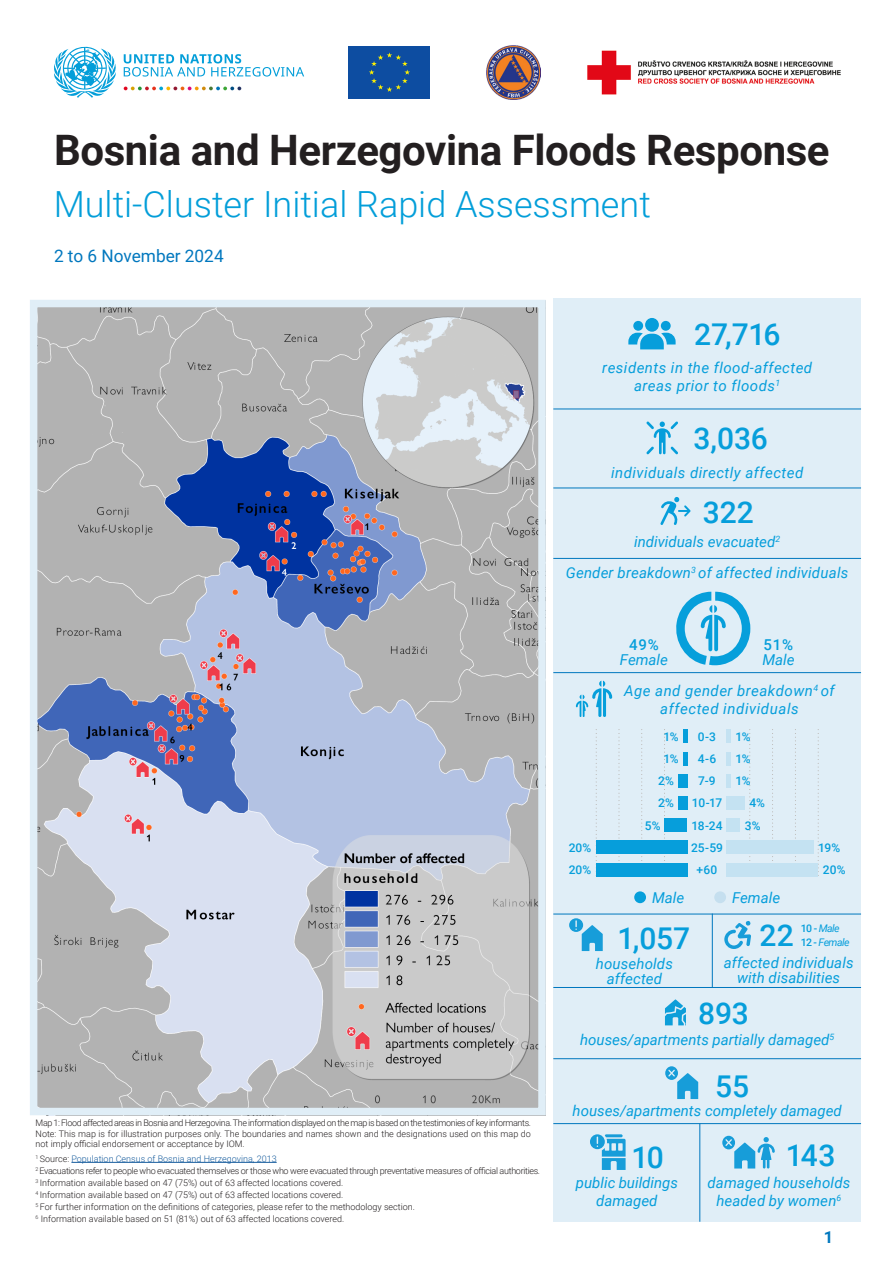
<style>
.page{position:relative;width:893px;height:1263px;background:#fff}
.page>*{position:absolute;margin:0;border:0;box-sizing:border-box;transform-origin:0 0}
.Cover_Heading_1_Black{font:700 42px "Roboto";letter-spacing:-.01em;color:#231f20}
.Cover_Heading_2_Black{font:300 36px "Roboto";color:#039ed9}
.t1{font:500 30px "Roboto";letter-spacing:-.01em;color:#069edb}
.Date{font:17.25px "Roboto";color:#0077be}
.t2{font:700 16.5px "Roboto";color:#0077be}
.t3{font:italic 15px/18px "Roboto";letter-spacing:.01em;color:#069edb;text-align:center}
.t4{font:italic 15px/18px "Roboto";letter-spacing:.03em;color:#069edb;text-align:center}
.t5{font:500 15px "Roboto";color:#069fdb}
.t6{font:500 15px "Roboto";color:#069edb}
.t7{font:500 12px "Roboto";letter-spacing:.01em;color:#069fdb}
.t8{font:italic 10.5px "Roboto";letter-spacing:-.05em;color:#069edb}
.t9{font:300 9px/10.5px "Roboto";color:#231f20}
.t10{font:300 9px "Roboto";letter-spacing:-.035em;color:#231f20}
.t11{font:300 9px "Roboto";letter-spacing:-.04em;color:#231f20}
.t12{font:300 9px "Roboto";color:#175d9e}
.s1{font-weight:500;font-style:normal}
.s2{color:#231f20}
</style>
<div class="page">
<img style="left:587px;top:50px;width:254px;height:45px">
<svg style="left:54px;top:46px;width:62px;height:52px"></svg>
<svg style="left:124px;top:54px;width:180px;height:23px"></svg>
<svg style="left:124px;top:87px;width:117px;height:3px"></svg>
<img style="left:486px;top:45px;width:54px;height:54px">
<div style="left:349px;top:46px;width:81px;height:52px;background:#0d4da1"></div>
<svg style="left:369px;top:52px;width:41px;height:40px"></svg>
<img style="left:39px;top:309px;width:498px;height:797px">
<div style="left:30px;top:300px;width:516px;height:815px;border:8px solid #e0eef7"></div>
<hr style="left:71px;top:1162px;width:206px;height:1px;background:#175d9e">
<div style="left:553px;top:298px;width:308px;height:924px;background:#e0eef7"></div>
<svg style="left:646px;top:421px;width:32px;height:33px"></svg>
<svg style="left:660px;top:497px;width:31px;height:28px"></svg>
<svg style="left:628px;top:333px;width:48px;height:16px"></svg>
<div style="left:645px;top:318px;width:14px;height:14px;background:#069edb;border-radius:50%"></div>
<div style="left:633px;top:321px;width:10px;height:10px;background:#069edb;border-radius:50%"></div>
<div style="left:661px;top:321px;width:10px;height:10px;background:#069edb;border-radius:50%"></div>
<svg style="left:569px;top:918px;width:34px;height:33px"></svg>
<svg style="left:665px;top:1066px;width:33px;height:33px"></svg>
<svg style="left:665px;top:999px;width:21px;height:26px"></svg>
<svg style="left:576px;top:681px;width:36px;height:36px"></svg>
<svg style="left:676px;top:592px;width:74px;height:73px"></svg>
<div style="left:634px;top:891px;width:12px;height:12px;background:#069fdb;border-radius:50%"></div>
<div style="left:714px;top:891px;width:12px;height:12px;background:#c5dfef;border-radius:50%"></div>
<svg style="left:596px;top:733px;width:1px;height:128px"></svg>
<svg style="left:619px;top:733px;width:1px;height:128px"></svg>
<svg style="left:641px;top:733px;width:1px;height:128px"></svg>
<svg style="left:664px;top:733px;width:1px;height:128px"></svg>
<svg style="left:750px;top:733px;width:1px;height:128px"></svg>
<svg style="left:772px;top:733px;width:1px;height:128px"></svg>
<svg style="left:795px;top:733px;width:1px;height:128px"></svg>
<svg style="left:818px;top:733px;width:1px;height:143px"></svg>
<div style="left:596px;top:863px;width:91px;height:13px;background:#069edb"></div>
<div style="left:596px;top:841px;width:91px;height:13px;background:#069edb"></div>
<div style="left:665px;top:818px;width:22px;height:14px;background:#069edb"></div>
<div style="left:678px;top:796px;width:9px;height:13px;background:#069edb"></div>
<div style="left:678px;top:774px;width:9px;height:13px;background:#069edb"></div>
<hr style="left:683px;top:752px;width:4px;height:13px;background:#069edb">
<hr style="left:683px;top:730px;width:4px;height:13px;background:#069edb">
<div style="left:727px;top:863px;width:91px;height:13px;background:#c4e2f2"></div>
<div style="left:727px;top:841px;width:87px;height:13px;background:#c4e2f2"></div>
<div style="left:727px;top:818px;width:13px;height:14px;background:#c4e2f2"></div>
<div style="left:727px;top:796px;width:18px;height:13px;background:#c4e2f2"></div>
<hr style="left:727px;top:774px;width:4px;height:13px;background:#c4e2f2">
<hr style="left:727px;top:752px;width:4px;height:13px;background:#c4e2f2">
<hr style="left:727px;top:730px;width:4px;height:13px;background:#c4e2f2">
<hr style="left:553px;top:987px;width:308px;height:1px;background:#0077be">
<hr style="left:553px;top:913px;width:308px;height:1px;background:#0077be">
<hr style="left:553px;top:672px;width:308px;height:1px;background:#0077be">
<hr style="left:553px;top:558px;width:308px;height:1px;background:#0077be">
<hr style="left:553px;top:487px;width:308px;height:1px;background:#0077be">
<hr style="left:553px;top:408px;width:308px;height:1px;background:#0077be">
<hr style="left:553px;top:1058px;width:308px;height:1px;background:#0077be">
<hr style="left:553px;top:1123px;width:308px;height:1px;background:#0077be">
<hr style="left:699px;top:1123px;width:1px;height:99px;background:#0077be">
<hr style="left:712px;top:913px;width:1px;height:74px;background:#0077be">
<svg style="left:590px;top:1134px;width:36px;height:36px"></svg>
<svg style="left:722px;top:1136px;width:53px;height:32px"></svg>
<svg style="left:724px;top:921px;width:27px;height:28px"></svg>
<p class="Cover_Heading_1_Black" style="left:54px;top:120px;width:777px">Bosnia and Herzegovina Floods Response</p>
<p class="Cover_Heading_2_Black" style="left:54px;top:179px;width:599px">Multi-Cluster Initial Rapid Assessment</p>
<p class="Date" style="left:54px;top:244px;width:171px">2 to 6 November 2024</p>
<p class="t1" style="left:694px;top:313px;width:88px">27,716</p>
<p class="t4" style="left:602px;top:358px;width:211px">residents in the flood-affected areas prior to floods<sup>1</sup></p>
<p class="t1" style="left:693px;top:418px;width:76px">3,036</p>
<p class="t4" style="left:611px;top:463px;width:194px">individuals directly affected</p>
<p class="t1" style="left:703px;top:491px;width:52px">322</p>
<p class="t3" style="left:634px;top:532px;width:147px">individuals evacuated<sup>2</sup></p>
<p class="t3" style="left:566px;top:563px;width:284px">Gender breakdown<sup>3</sup> of affected individuals</p>
<p class="t5" style="left:629px;top:634px;width:31px">49%</p>
<p class="t6" style="left:763px;top:634px;width:31px">51%</p>
<p class="t3" style="left:620px;top:650px;width:50px">Female</p>
<p class="t3" style="left:762px;top:650px;width:34px">Male</p>
<p class="t4" style="left:624px;top:681px;width:212px">Age and gender breakdown<sup>4</sup> of affected individuals</p>
<p class="t7" style="left:569px;top:839px;width:24px">20%</p>
<p class="t7" style="left:569px;top:861px;width:24px">20%</p>
<p class="t7" style="left:663px;top:728px;width:17px">1%</p>
<p class="t7" style="left:663px;top:750px;width:17px">1%</p>
<p class="t7" style="left:658px;top:772px;width:17px">2%</p>
<p class="t7" style="left:658px;top:795px;width:17px">2%</p>
<p class="t7" style="left:645px;top:817px;width:17px">5%</p>
<p class="t7" style="left:698px;top:728px;width:20px">0-3</p>
<p class="t7" style="left:698px;top:750px;width:20px">4-6</p>
<p class="t7" style="left:698px;top:772px;width:19px">7-9</p>
<p class="t7" style="left:692px;top:795px;width:32px">10-17</p>
<p class="t7" style="left:691px;top:817px;width:33px">18-24</p>
<p class="t7" style="left:691px;top:839px;width:34px">25-59</p>
<p class="t7" style="left:697px;top:861px;width:22px">+60</p>
<p class="t7" style="left:736px;top:728px;width:17px">1%</p>
<p class="t7" style="left:736px;top:750px;width:17px">1%</p>
<p class="t7" style="left:736px;top:772px;width:17px">1%</p>
<p class="t7" style="left:749px;top:795px;width:17px">4%</p>
<p class="t7" style="left:745px;top:817px;width:17px">3%</p>
<p class="t3" style="left:652px;top:888px;width:34px">Male</p>
<p class="t3" style="left:732px;top:888px;width:50px">Female</p>
<p class="t7" style="left:818px;top:839px;width:24px">19%</p>
<p class="t7" style="left:823px;top:861px;width:24px">20%</p>
<p class="t1" style="left:617px;top:917px;width:74px">1,057</p>
<p class="t1" style="left:760px;top:914px;width:36px">22</p>
<p class="t8" style="left:801px;top:920px;width:40px"><span class="s1">10 -</span> Male</p>
<p class="t8" style="left:801px;top:935px;width:50px"><span class="s1">12 -</span> Female</p>
<p class="t3" style="left:596px;top:954px;width:78px">households</p>
<p class="t3" style="left:607px;top:969px;width:57px">affected</p>
<p class="t3" style="left:724px;top:954px;width:131px;line-height:15px">affected individuals with disabilities</p>
<p class="t1" style="left:698px;top:992px;width:52px">893</p>
<p class="t3" style="left:580px;top:1030px;width:256px">houses/apartments partially damaged<sup>5</sup></p>
<p class="t11" style="left:36px;top:1117px;width:497px">Map 1: Flood affected areas in Bosnia and Herzegovina. The information displayed on the map is based on the testimonies of key informants.</p>
<p class="t9" style="left:36px;top:1128px;width:497px">Note: This map is for illustration purposes only. The boundaries and names shown and the designations used on this map do not imply official endorsement or acceptance by IOM.</p>
<p class="t12" style="left:36px;top:1152px;width:243px"><sup>1</sup> <span class="s2">Source:</span> Population Census of Bosnia and Herzegovina, 2013</p>
<p class="t10" style="left:36px;top:1165px;width:506px"><sup>2</sup> Evacuations refer to people who evacuated themselves or those who were evacuated through preventative measures of official authorities.</p>
<p class="t9" style="left:36px;top:1177px;width:309px"><sup>3</sup> Information available based on 47 (75%) out of 63 affected locations covered.</p>
<p class="t9" style="left:36px;top:1189px;width:309px"><sup>4</sup> Information available based on 47 (75%) out of 63 affected locations covered.</p>
<p class="t9" style="left:36px;top:1201px;width:381px"><sup>5</sup> For further information on the definitions of categories, please refer to the methodology section.</p>
<p class="t9" style="left:36px;top:1213px;width:310px"><sup>6</sup> Information available based on 51 (81%) out of 63 affected locations covered.</p>
<p class="t1" style="left:715px;top:1065px;width:35px">55</p>
<p class="t3" style="left:573px;top:1101px;width:271px">houses/apartments completely damaged</p>
<p class="t1" style="left:631px;top:1136px;width:34px">10</p>
<p class="t1" style="left:786px;top:1135px;width:51px">143</p>
<p class="t3" style="left:576px;top:1173px;width:104px">public buildings damaged</p>
<p class="t3" style="left:707px;top:1173px;width:144px">damaged households headed by women<sup>6</sup></p>
<h3 class="t2" style="left:824px;top:1226px;width:11px">1</h3>
</div>
